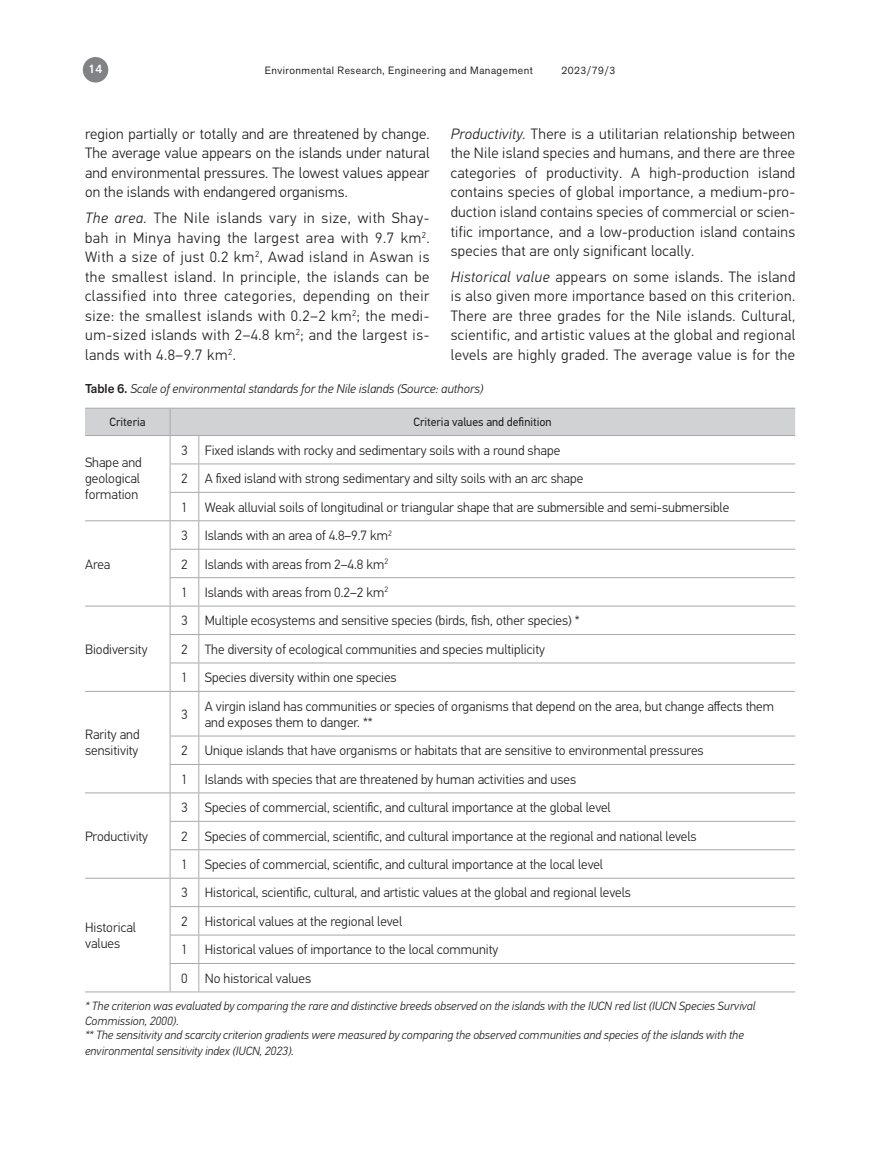
<style>
.page{position:relative;width:893px;height:1149px;background:#fff}
.page>*{position:absolute;margin:0;border:0;box-sizing:border-box;transform-origin:0 0}
.t1{font:300 15px/19.5px "PF Din Text Pro";letter-spacing:.02em;color:#231f20;text-align:justify}
.t2{font:300 13.5px/16.2px "PF Din Text Pro";color:#231f20}
.t3{font:italic 300 12.75px "PF Din Text Pro";color:#231f20}
.t4{font:italic 300 12px/14.4px "PF Din Text Pro";color:#231f20}
.t5{font:12px "PF Din Text Pro";color:#231f20}
.t6{font:500 12px "Akzid Grtsk Next";color:#fff}
.t7{font:10.5px "Akzid Grtsk Next";letter-spacing:.05em;color:#231f20}
.s1{font-style:italic}
.s2{font-family:"Akzid Grtsk Next";font-weight:500;font-style:normal}
</style>
<div class="page">
<div style="left:83px;top:57px;width:25px;height:25px;background:#808285;border-radius:50%"></div>
<hr style="left:199px;top:735px;width:596px;height:1px;background:#a8a9ad">
<hr style="left:199px;top:763px;width:596px;height:1px;background:#a8a9ad">
<hr style="left:199px;top:792px;width:596px;height:1px;background:#a8a9ad">
<hr style="left:85px;top:792px;width:85px;height:1px;background:#a8a9ad">
<hr style="left:199px;top:820px;width:596px;height:1px;background:#a8a9ad">
<hr style="left:199px;top:849px;width:596px;height:1px;background:#a8a9ad">
<hr style="left:199px;top:877px;width:596px;height:1px;background:#a8a9ad">
<hr style="left:85px;top:877px;width:85px;height:1px;background:#a8a9ad">
<hr style="left:199px;top:905px;width:596px;height:1px;background:#a8a9ad">
<hr style="left:199px;top:934px;width:596px;height:1px;background:#a8a9ad">
<hr style="left:199px;top:962px;width:596px;height:1px;background:#a8a9ad">
<hr style="left:85px;top:991px;width:85px;height:1px;background:#a8a9ad">
<hr style="left:199px;top:991px;width:596px;height:1px;background:#a8a9ad">
<svg style="left:85px;top:407px;width:710px;height:284px"></svg>
<hr style="left:170px;top:691px;width:1px;height:44px;background:#a8a9ad">
<hr style="left:198px;top:691px;width:1px;height:44px;background:#a8a9ad">
<svg style="left:170px;top:735px;width:29px;height:257px"></svg>
<p class="t6" style="left:89px;top:61px;width:15px">14</p>
<p class="t7" style="left:265px;top:63px;width:270px">Environmental Research, Engineering and Management</p>
<p class="t7" style="left:561px;top:63px;width:55px">2023/79/3</p>
<p class="t1" style="left:85px;top:124px;width:346px">region partially or totally and are threatened by change.<br>The average value appears on the islands under natural and environmental pressures. The lowest values appear on the islands with endangered organisms.</p>
<p class="t1" style="left:85px;top:209px;width:346px"><span class="s1">The area.</span> The Nile islands vary in size, with Shay&shy;bah in Minya having the largest area with 9.7 km<sup>2</sup>.<br>With a size of just 0.2 km<sup>2</sup>, Awad island in Aswan is the smallest island. In principle, the islands can be classified into three categories, depending on their size: the smallest islands with 0.2–2 km<sup>2</sup>; the medi&shy;um-sized islands with 2–4.8 km<sup>2</sup>; and the largest is&shy;lands with 4.8–9.7 km<sup>2</sup>.</p>
<p class="t1" style="left:451px;top:124px;width:346px"><span class="s1">Productivity.</span> There is a utilitarian relationship between the Nile island species and humans, and there are three categories of productivity. A high-production island contains species of global importance, a medium-pro&shy;duction island contains species of commercial or scien&shy;tific importance, and a low-production island contains species that are only significant locally.</p>
<p class="t1" style="left:451px;top:267px;width:346px"><span class="s1">Historical value</span> appears on some islands. The island is also given more importance based on this criterion.<br>There are three grades for the Nile islands. Cultural, scientific, and artistic values at the global and regional levels are highly graded. The average value is for the</p>
<p class="t3" style="left:85px;top:381px;width:400px"><span class="s2">Table 6.</span> Scale of environmental standards for the Nile islands (Source: authors)</p>
<p class="t5" style="left:110px;top:415px;width:37px">Criteria</p>
<p class="t5" style="left:414px;top:415px;width:140px">Criteria values and definition</p>
<p class="t2" style="left:85px;top:454px;width:58px">Shape and geological formation</p>
<p class="t2" style="left:181px;top:442px;width:8px">3</p>
<p class="t2" style="left:205px;top:442px;width:357px">Fixed islands with rocky and sedimentary soils with a round shape</p>
<p class="t2" style="left:181px;top:470px;width:8px">2</p>
<p class="t2" style="left:205px;top:470px;width:380px">A fixed island with strong sedimentary and silty soils with an arc shape</p>
<p class="t2" style="left:181px;top:499px;width:8px">1</p>
<p class="t2" style="left:205px;top:499px;width:526px">Weak alluvial soils of longitudinal or triangular shape that are submersible and semi-submersible</p>
<p class="t2" style="left:85px;top:556px;width:27px">Area</p>
<p class="t2" style="left:85px;top:641px;width:64px">Biodiversity</p>
<p class="t2" style="left:85px;top:726px;width:56px">Rarity and sensitivity</p>
<p class="t2" style="left:85px;top:827px;width:65px">Productivity</p>
<p class="t2" style="left:181px;top:527px;width:8px">3</p>
<p class="t2" style="left:205px;top:527px;width:189px">Islands with an area of 4.8–9.7 km<sup>2</sup></p>
<p class="t2" style="left:181px;top:556px;width:8px">2</p>
<p class="t2" style="left:205px;top:556px;width:185px">Islands with areas from 2–4.8 km<sup>2</sup></p>
<p class="t2" style="left:181px;top:584px;width:8px">1</p>
<p class="t2" style="left:205px;top:584px;width:185px">Islands with areas from 0.2–2 km<sup>2</sup></p>
<p class="t2" style="left:181px;top:612px;width:8px">3</p>
<p class="t2" style="left:205px;top:612px;width:376px">Multiple ecosystems and sensitive species (birds, fish, other species) *</p>
<p class="t2" style="left:181px;top:641px;width:8px">2</p>
<p class="t2" style="left:205px;top:641px;width:342px">The diversity of ecological communities and species multiplicity</p>
<p class="t2" style="left:181px;top:669px;width:8px">1</p>
<p class="t2" style="left:205px;top:669px;width:193px">Species diversity within one species</p>
<p class="t2" style="left:181px;top:706px;width:8px">3</p>
<p class="t2" style="left:205px;top:698px;width:571px">A virgin island has communities or species of organisms that depend on the area, but change affects them and exposes them to danger. **</p>
<p class="t2" style="left:181px;top:742px;width:8px">2</p>
<p class="t2" style="left:205px;top:742px;width:500px">Unique islands that have organisms or habitats that are sensitive to environmental pressures</p>
<p class="t2" style="left:181px;top:771px;width:8px">1</p>
<p class="t2" style="left:205px;top:771px;width:373px">Islands with species that are threatened by human activities and uses</p>
<p class="t2" style="left:181px;top:799px;width:8px">3</p>
<p class="t2" style="left:205px;top:799px;width:407px">Species of commercial, scientific, and cultural importance at the global level</p>
<p class="t2" style="left:181px;top:827px;width:8px">2</p>
<p class="t2" style="left:205px;top:827px;width:493px">Species of commercial, scientific, and cultural importance at the regional and national levels</p>
<p class="t2" style="left:181px;top:856px;width:8px">1</p>
<p class="t2" style="left:205px;top:856px;width:400px">Species of commercial, scientific, and cultural importance at the local level</p>
<p class="t2" style="left:181px;top:884px;width:8px">3</p>
<p class="t2" style="left:205px;top:884px;width:428px">Historical, scientific, cultural, and artistic values at the global and regional levels</p>
<p class="t2" style="left:181px;top:913px;width:8px">2</p>
<p class="t2" style="left:205px;top:913px;width:199px">Historical values at the regional level</p>
<p class="t2" style="left:181px;top:941px;width:8px">1</p>
<p class="t2" style="left:205px;top:941px;width:295px">Historical values of importance to the local community</p>
<p class="t2" style="left:181px;top:969px;width:8px">0</p>
<p class="t2" style="left:205px;top:969px;width:108px">No historical values</p>
<p class="t4" style="left:85px;top:998px;width:672px">* The criterion was evaluated by comparing the rare and distinctive breeds observed on the islands with the IUCN red list (IUCN Species Survival<br>Commission, 2000).<br>** The sensitivity and scarcity criterion gradients were measured by comparing the observed communities and species of the islands with the</p>
<p class="t4" style="left:85px;top:1043px;width:210px">environmental sensitivity index (IUCN, 2023).</p>
<p class="t2" style="left:85px;top:919px;width:52px">Historical values</p>
</div>
